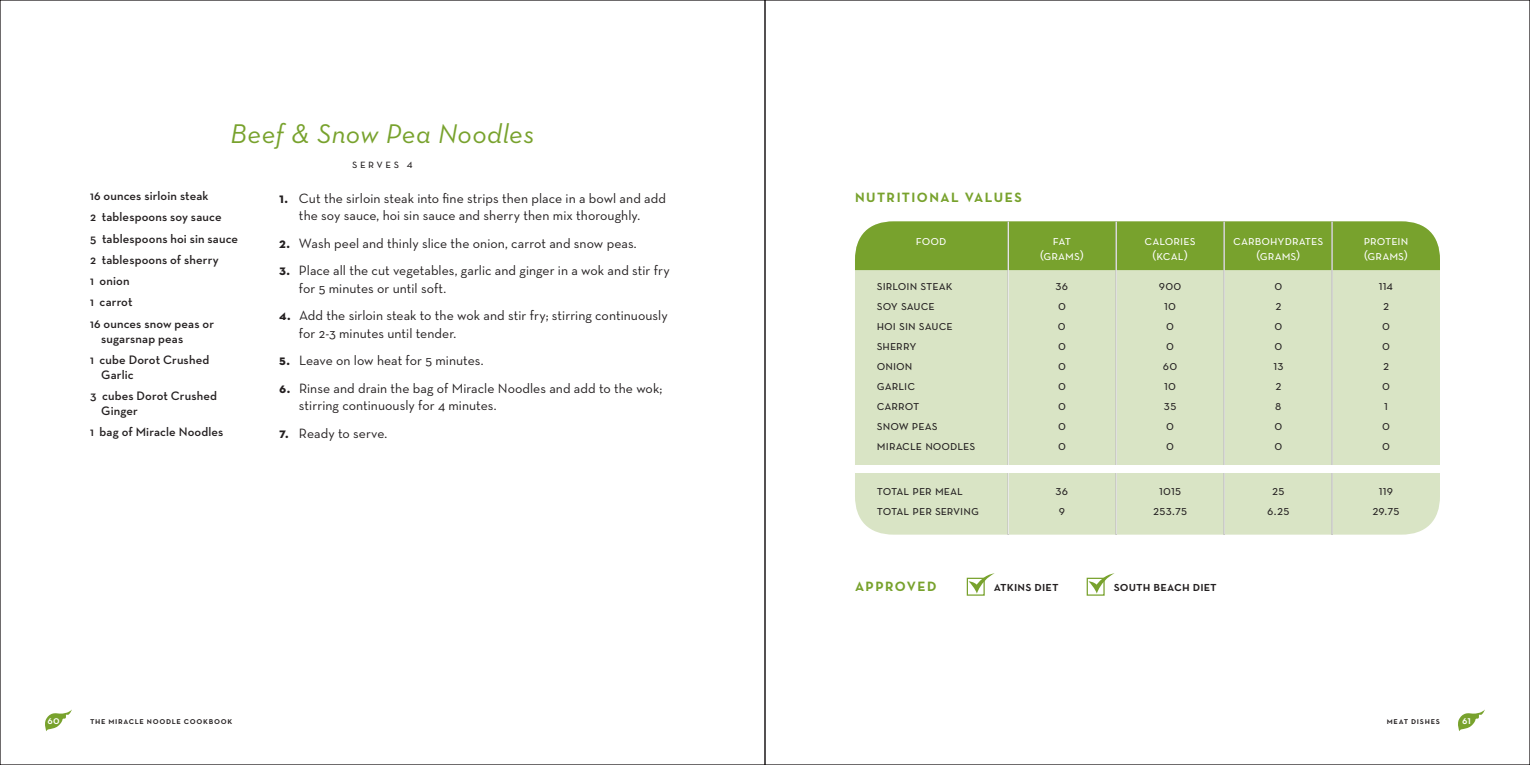
<style>
.page{position:relative;width:1530px;height:765px;background:#fff}
.page>*{position:absolute;margin:0;border:0;box-sizing:border-box;transform-origin:0 0}
.t1{font:italic 27.5px "Neutra Text";letter-spacing:.015em;color:#78a22d}
.t2{font:13.75px/17.5px "Neutra Text";letter-spacing:.005em;color:#231f20}
.t3{font:13.75px "Neutra Text Book SC";color:#231f20}
.t4{font:13.75px "Neutra Text Book SC";letter-spacing:.005em;color:#fff}
.t5{font:13.75px "Neutra Text Bold SC";letter-spacing:.105em;color:#78a22d}
.t6{font:13.75px "Neutra Text Demi SC";letter-spacing:.005em;color:#231f20}
.t7{font:600 12.5px/15px "Neutra Text";letter-spacing:.01em;color:#231f20}
.t8{font:12.5px "Neutra Text Book SC";letter-spacing:.205em;color:#231f20}
.t9{font:11.25px "Neutra Text Demi SC";color:#fff}
.t10{font:9.38px "Neutra Text Demi SC";letter-spacing:.075em;color:#231f20}
.s1{font-family:"Neutra Text Bold SC";font-size:14.38px}
</style>
<div class="page">
<div style="left:855px;top:221px;width:585px;height:314px;background:#d9e4c5;border-radius:39px"></div>
<div style="left:855px;top:221px;width:585px;height:49px;background:#78a22d"></div>
<hr style="left:1116px;top:221px;width:1px;height:314px;background:#fff">
<hr style="left:1008px;top:221px;width:1px;height:314px;background:#fff">
<hr style="left:1223px;top:221px;width:2px;height:314px;background:#fff">
<hr style="left:1331px;top:221px;width:2px;height:314px;background:#fff">
<div style="left:855px;top:465px;width:585px;height:8px;background:#fff"></div>
<svg style="left:1458px;top:709px;width:27px;height:22px"></svg>
<div style="left:967px;top:578px;width:18px;height:18px;border:1px solid #78a22d"></div>
<svg style="left:969px;top:573px;width:26px;height:21px"></svg>
<div style="left:1087px;top:578px;width:18px;height:18px;border:1px solid #78a22d"></div>
<svg style="left:1088px;top:573px;width:27px;height:21px"></svg>
<svg style="left:45px;top:709px;width:27px;height:22px"></svg>
<p class="t1" style="left:230px;top:117px;width:306px">Beef &amp; Snow Pea Noodles</p>
<p class="t8" style="left:352px;top:156px;width:62px">serves 4</p>
<p class="t7" style="left:90px;top:188px;width:120px">16 ounces sirloin steak</p>
<p class="t7" style="left:90px;top:209px;width:133px">2 tablespoons soy sauce</p>
<p class="t7" style="left:90px;top:231px;width:150px">5 tablespoons hoi sin sauce</p>
<p class="t7" style="left:90px;top:252px;width:130px">2 tablespoons of sherry</p>
<p class="t7" style="left:90px;top:273px;width:41px">1 onion</p>
<p class="t7" style="left:90px;top:294px;width:44px">1 carrot</p>
<p class="t7" style="left:90px;top:316px;width:126px">16 ounces snow peas or</p>
<p class="t7" style="left:101px;top:331px;width:83px">sugarsnap peas</p>
<p class="t7" style="left:101px;top:352px;width:110px;text-indent:-11px">1 cube Dorot Crushed<br>Garlic</p>
<p class="t7" style="left:101px;top:388px;width:117px;text-indent:-11px">3 cubes Dorot Crushed<br>Ginger</p>
<p class="t7" style="left:90px;top:424px;width:135px">1 bag of Miracle Noodles</p>
<p class="t2" style="left:279px;top:189px;width:389px"><span class="s1">1.</span> Cut the sirloin steak into fine strips then place in a bowl and add</p>
<p class="t2" style="left:299px;top:207px;width:343px">the soy sauce, hoi sin sauce and sherry then mix thoroughly.</p>
<p class="t2" style="left:279px;top:234px;width:359px"><span class="s1">2.</span> Wash peel and thinly slice the onion, carrot and snow peas.</p>
<p class="t2" style="left:299px;top:262px;width:372px;text-indent:-20px"><span class="s1">3.</span> Place all the cut vegetables, garlic and ginger in a wok and stir fry for 5 minutes or until soft.</p>
<p class="t2" style="left:299px;top:307px;width:370px;text-indent:-20px"><span class="s1">4.</span> Add the sirloin steak to the wok and stir fry; stirring continuously for 2-3 minutes until tender.</p>
<p class="t2" style="left:279px;top:352px;width:206px"><span class="s1">5.</span> Leave on low heat for 5 minutes.</p>
<p class="t2" style="left:299px;top:379px;width:365px;text-indent:-20px"><span class="s1">6.</span> Rinse and drain the bag of Miracle Noodles and add to the wok; stirring continuously for 4 minutes.</p>
<p class="t2" style="left:279px;top:424px;width:110px"><span class="s1">7.</span> Ready to serve.</p>
<p class="t9" style="left:48px;top:713px;width:14px">60</p>
<p class="t10" style="left:90px;top:715px;width:144px">the miracle noodle cookbook</p>
<p class="t5" style="left:855px;top:189px;width:168px">NUTRITIONAL VALUES</p>
<p class="t4" style="left:916px;top:232px;width:32px">food</p>
<p class="t4" style="left:1053px;top:232px;width:20px">fat</p>
<p class="t4" style="left:1145px;top:232px;width:52px">calories</p>
<p class="t4" style="left:1233px;top:232px;width:91px">carbohydrates</p>
<p class="t4" style="left:1364px;top:232px;width:46px">protein</p>
<p class="t4" style="left:1040px;top:247px;width:45px">(grams)</p>
<p class="t4" style="left:1153px;top:247px;width:37px">(kcal)</p>
<p class="t4" style="left:1256px;top:247px;width:45px">(grams)</p>
<p class="t4" style="left:1364px;top:247px;width:45px">(grams)</p>
<p class="t3" style="left:877px;top:277px;width:77px">sirloin steak</p>
<p class="t3" style="left:1056px;top:277px;width:14px">36</p>
<p class="t3" style="left:1159px;top:277px;width:24px">900</p>
<p class="t3" style="left:1274px;top:277px;width:9px">0</p>
<p class="t3" style="left:1379px;top:277px;width:16px">114</p>
<p class="t3" style="left:877px;top:297px;width:60px">soy sauce</p>
<p class="t3" style="left:1058px;top:297px;width:9px">0</p>
<p class="t3" style="left:1164px;top:297px;width:14px">10</p>
<p class="t3" style="left:1275px;top:297px;width:7px">2</p>
<p class="t3" style="left:1383px;top:297px;width:7px">2</p>
<p class="t3" style="left:877px;top:317px;width:78px">hoi sin sauce</p>
<p class="t3" style="left:1058px;top:317px;width:9px">0</p>
<p class="t3" style="left:1166px;top:317px;width:9px">0</p>
<p class="t3" style="left:1274px;top:317px;width:9px">0</p>
<p class="t3" style="left:1382px;top:317px;width:9px">0</p>
<p class="t3" style="left:877px;top:337px;width:41px">sherry</p>
<p class="t3" style="left:1058px;top:337px;width:9px">0</p>
<p class="t3" style="left:1166px;top:337px;width:9px">0</p>
<p class="t3" style="left:1274px;top:337px;width:9px">0</p>
<p class="t3" style="left:1382px;top:337px;width:9px">0</p>
<p class="t3" style="left:877px;top:357px;width:37px">onion</p>
<p class="t3" style="left:1058px;top:357px;width:9px">0</p>
<p class="t3" style="left:1163px;top:357px;width:16px">60</p>
<p class="t3" style="left:1273px;top:357px;width:12px">13</p>
<p class="t3" style="left:1383px;top:357px;width:7px">2</p>
<p class="t3" style="left:877px;top:377px;width:40px">garlic</p>
<p class="t3" style="left:1058px;top:377px;width:9px">0</p>
<p class="t3" style="left:1164px;top:377px;width:14px">10</p>
<p class="t3" style="left:1275px;top:377px;width:7px">2</p>
<p class="t3" style="left:1382px;top:377px;width:9px">0</p>
<p class="t3" style="left:877px;top:397px;width:44px">carrot</p>
<p class="t3" style="left:1058px;top:397px;width:9px">0</p>
<p class="t3" style="left:1164px;top:397px;width:14px">35</p>
<p class="t3" style="left:1275px;top:397px;width:8px">8</p>
<p class="t3" style="left:1384px;top:397px;width:5px">1</p>
<p class="t3" style="left:877px;top:417px;width:62px">snow peas</p>
<p class="t3" style="left:1058px;top:417px;width:9px">0</p>
<p class="t3" style="left:1166px;top:417px;width:9px">0</p>
<p class="t3" style="left:1274px;top:417px;width:9px">0</p>
<p class="t3" style="left:1382px;top:417px;width:9px">0</p>
<p class="t3" style="left:877px;top:437px;width:100px">miracle noodles</p>
<p class="t3" style="left:1058px;top:437px;width:9px">0</p>
<p class="t3" style="left:1166px;top:437px;width:9px">0</p>
<p class="t3" style="left:1274px;top:437px;width:9px">0</p>
<p class="t3" style="left:1382px;top:437px;width:9px">0</p>
<p class="t3" style="left:877px;top:482px;width:88px">total per meal</p>
<p class="t3" style="left:1056px;top:482px;width:14px">36</p>
<p class="t3" style="left:1159px;top:482px;width:24px">1015</p>
<p class="t3" style="left:1272px;top:482px;width:14px">25</p>
<p class="t3" style="left:1379px;top:482px;width:16px">119</p>
<p class="t3" style="left:877px;top:502px;width:104px">total per serving</p>
<p class="t3" style="left:1059px;top:502px;width:8px">9</p>
<p class="t3" style="left:1153px;top:502px;width:36px">253.75</p>
<p class="t3" style="left:1267px;top:502px;width:24px">6.25</p>
<p class="t3" style="left:1372px;top:502px;width:29px">29.75</p>
<p class="t5" style="left:855px;top:578px;width:83px">APPROVED</p>
<p class="t6" style="left:994px;top:578px;width:66px">atkins diet</p>
<p class="t6" style="left:1114px;top:578px;width:105px">south beach diet</p>
<p class="t10" style="left:1387px;top:715px;width:55px">meat dishes</p>
<p class="t9" style="left:1462px;top:713px;width:10px">61</p>
</div>
